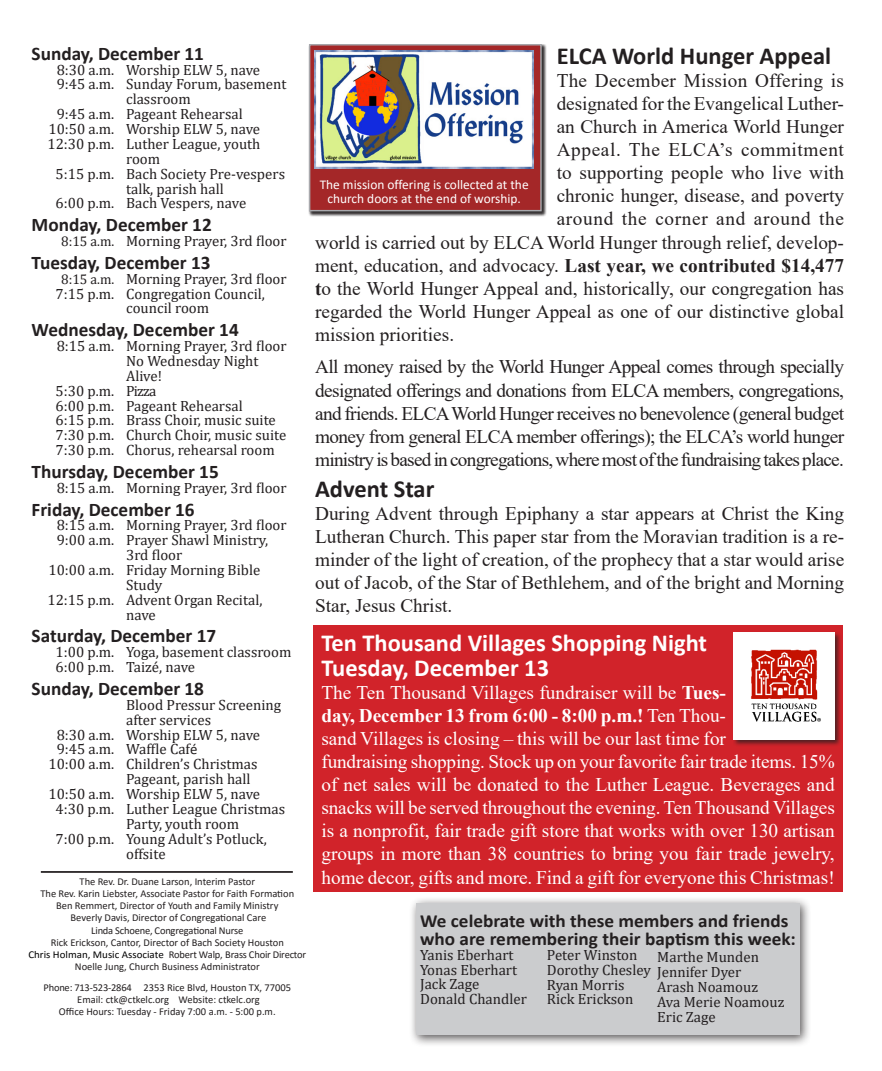
<style>
.page{position:relative;width:882px;height:1071px;background:#fff}
.page>*{position:absolute;margin:0;border:0;box-sizing:border-box;transform-origin:0 0}
.Inside_Heading{font:700 24.5px "Calibri";color:#fff}
.Inside_Heading-2{font:700 24.5px "Calibri";color:#231f20}
.t1{font:19.25px/23.1px "Times New Roman";color:#231f20;text-align:justify}
.t2{font:19.25px/23.1px "Times New Roman";color:#fff}
.calendar_item{font:700 19.25px "Calibri";color:#231f20}
.t3{font:700 19.25px "Times New Roman";color:#231f20}
.calendar_heading{font:700 19.25px "Calibri";color:#231f20}
.t4{font:19.25px "Times New Roman";letter-spacing:.035em;color:#231f20}
.t5{font:19.25px "Times New Roman";letter-spacing:.03em;color:#231f20}
.calendar_heading-2{font:700 18.55px "Calibri";color:#231f20;scale:1.04 1}
.calendar_item-2{font:14.88px/14.9px "Cambria";color:#231f20}
.t6{font:13.47px/14.2px "Calibri";color:#fff;text-align:center}
.t7{font:10.5px "Calibri";color:#231f20}
.t8{font:10.5px "Calibri";letter-spacing:-.02em;color:#231f20}
.s1{font-size:14px}
.s2{font-family:"Calibri"}
.s3{color:#000}
.s4{font-weight:400}
.s5{font-weight:700}
</style>
<div class="page">
<div style="left:309px;top:44px;width:238px;height:172px;background:#231f20;opacity:.75"></div>
<svg style="left:309px;top:44px;width:233px;height:167px"></svg>
<hr style="left:41px;top:871px;width:252px;height:2px;background:#231f20">
<div style="left:409px;top:896px;width:403px;height:151px;background:#231f20;opacity:.75"></div>
<div style="left:416px;top:903px;width:384px;height:132px;background:#cbccce"></div>
<div style="left:314px;top:625px;width:529px;height:266px;background:#d1232a"></div>
<div style="left:733px;top:631px;width:109px;height:116px;background:#231f20;opacity:.75"></div>
<img style="left:734px;top:633px;width:101px;height:107px">
<p class="calendar_heading" style="left:32px;top:40px;width:174px">Sunday, December 11</p>
<p class="calendar_item-2" style="left:57px;top:62px;width:205px">8:30 a.m. Worship ELW 5, nave</p>
<p class="calendar_item-2" style="left:126px;top:77px;width:162px;text-indent:-69px">9:45 a.m. Sunday Forum, basement classroom</p>
<p class="calendar_item-2" style="left:57px;top:107px;width:188px">9:45 a.m. Pageant Rehearsal</p>
<p class="calendar_item-2" style="left:48px;top:121px;width:213px">10:50 a.m. Worship ELW 5, nave</p>
<p class="calendar_item-2" style="left:126px;top:136px;width:136px;text-indent:-79px">12:30 p.m. Luther League, youth room</p>
<p class="calendar_item-2" style="left:126px;top:166px;width:160px;text-indent:-70px">5:15 p.m. Bach Society Pre-vespers talk, parish hall</p>
<p class="calendar_item-2" style="left:56px;top:196px;width:192px">6:00 p.m. Bach Vespers, nave</p>
<p class="calendar_item" style="left:32px;top:211px;width:182px">Monday, December 12</p>
<p class="calendar_item-2" style="left:61px;top:233px;width:227px"><span class="s1">8:15 a.m.</span> Morning Prayer, 3rd floor</p>
<p class="calendar_item" style="left:32px;top:249px;width:180px">Tuesday, December 13</p>
<p class="calendar_item-2" style="left:61px;top:271px;width:227px"><span class="s1">8:15 a.m.</span> Morning Prayer, 3rd floor</p>
<p class="calendar_item-2" style="left:126px;top:286px;width:140px;text-indent:-70px">7:15 p.m. Congregation Council, council room</p>
<p class="calendar_item" style="left:32px;top:316px;width:209px">Wednesday, December 14</p>
<p class="calendar_item-2" style="left:57px;top:338px;width:232px">8:15 a.m. Morning Prayer, 3rd floor</p>
<p class="calendar_item-2" style="left:126px;top:353px;width:134px">No Wednesday Night<br>Alive!</p>
<p class="calendar_item-2" style="left:56px;top:383px;width:102px">5:30 p.m. Pizza</p>
<p class="calendar_item-2" style="left:56px;top:398px;width:189px">6:00 p.m. Pageant Rehearsal</p>
<p class="calendar_item-2" style="left:56px;top:413px;width:222px">6:15 p.m. Brass Choir, music suite</p>
<p class="calendar_item-2" style="left:56px;top:428px;width:232px">7:30 p.m. Church Choir, music suite</p>
<p class="calendar_item-2" style="left:56px;top:443px;width:221px">7:30 p.m. Chorus, rehearsal room</p>
<p class="calendar_item" style="left:32px;top:458px;width:189px">Thursday, December 15</p>
<p class="calendar_item-2" style="left:57px;top:480px;width:232px">8:15 a.m. Morning Prayer, 3rd floor</p>
<p class="calendar_item" style="left:32px;top:496px;width:165px">Friday, December 16</p>
<p class="calendar_item-2" style="left:57px;top:518px;width:232px">8:15 a.m. Morning Prayer, 3rd floor</p>
<p class="calendar_item-2" style="left:126px;top:533px;width:144px;text-indent:-69px">9:00 a.m. Prayer Shawl Ministry,<br>3rd floor</p>
<p class="calendar_item-2" style="left:126px;top:562px;width:136px;text-indent:-78px">10:00 a.m. Friday Morning Bible<br>Study</p>
<p class="calendar_item-2" style="left:126px;top:592px;width:138px;text-indent:-79px">12:15 p.m. Advent Organ Recital, nave</p>
<p class="calendar_item" style="left:32px;top:622px;width:186px">Saturday, December 17</p>
<p class="calendar_item-2" style="left:56px;top:645px;width:237px">1:00 p.m. Yoga, basement classroom</p>
<p class="calendar_item-2" style="left:56px;top:660px;width:141px">6:00 p.m. Taizé, nave</p>
<p class="calendar_heading" style="left:32px;top:675px;width:174px">Sunday, December 18</p>
<p class="calendar_item-2" style="left:126px;top:697px;width:156px">Blood Pressur Screening after services</p>
<p class="calendar_item-2" style="left:57px;top:727px;width:205px">8:30 a.m. Worship ELW 5, nave</p>
<p class="calendar_item-2" style="left:57px;top:742px;width:142px">9:45 a.m. Waffle Caf<span class="s2">é</span></p>
<p class="calendar_item-2" style="left:126px;top:757px;width:133px;text-indent:-78px">10:00 a.m. Children’s Christmas<br>Pageant, parish hall</p>
<p class="calendar_item-2" style="left:48px;top:786px;width:213px">10:50 a.m. Worship ELW 5, nave</p>
<p class="calendar_item-2" style="left:126px;top:801px;width:161px;text-indent:-70px">4:30 p.m. Luther League Christmas<br>Party, youth room</p>
<p class="calendar_item-2" style="left:126px;top:831px;width:142px;text-indent:-70px">7:00 p.m. Young Adult’s Potluck, offsite</p>
<p class="t7" style="left:80px;top:874px;width:177px">The Rev. Dr. Duane Larson, Interim Pastor</p>
<p class="t7" style="left:40px;top:886px;width:255px">The Rev. Karin Liebster, Associate Pastor for Faith Formation</p>
<p class="t7" style="left:56px;top:898px;width:224px">Ben Remmert, Director of Youth and Family Ministry</p>
<p class="t7" style="left:71px;top:911px;width:197px">Beverly Davis, Director of Congregational Care</p>
<p class="t8" style="left:91px;top:923px;width:154px">Linda Schoene, Congregational Nurse</p>
<p class="t7" style="left:51px;top:935px;width:235px">Rick Erickson, Cantor, Director of Bach Society Houston</p>
<p class="t8" style="left:28px;top:947px;width:279px"><span class="s3">Chris Holman, Music Associate</span> Robert Walp, Brass Choir Director</p>
<p class="t7" style="left:75px;top:960px;width:186px">Noelle Jung, Church Business Administrator</p>
<p class="t7" style="left:44px;top:980px;width:249px">Phone: 713-523-2864 2353 Rice Blvd, Houston TX, 77005</p>
<p class="t7" style="left:77px;top:992px;width:184px">Email: ctk@ctkelc.org Website: ctkelc.org</p>
<p class="t7" style="left:59px;top:1004px;width:218px">Office Hours: Tuesday - Friday 7:00 a.m. - 5:00 p.m.</p>
<p class="Inside_Heading-2" style="left:557px;top:38px;width:276px">ELCA World Hunger Appeal</p>
<p class="t1" style="left:557px;top:68px;width:289px">The December Mission Offering is</p>
<p class="t1" style="left:557px;top:91px;width:289px">designated for the Evangelical Luther-</p>
<p class="t1" style="left:557px;top:114px;width:289px">an Church in America World Hunger</p>
<p class="t5" style="left:557px;top:136px;width:289px">Appeal. The ELCA’s commitment</p>
<p class="t1" style="left:557px;top:161px;width:289px">to supporting people who live with</p>
<p class="t1" style="left:557px;top:184px;width:289px">chronic hunger, disease, and poverty</p>
<p class="t4" style="left:557px;top:205px;width:289px">around the corner and around the</p>
<p class="t1" style="left:315px;top:230px;width:530px">world is carried out by ELCA World Hunger through relief, develop-</p>
<p class="t3" style="left:315px;top:251px;width:530px"><span class="s4">ment, education, and advocacy.</span> Last year, we contributed $14,477</p>
<p class="t1" style="left:315px;top:276px;width:530px"><span class="s5">t</span>o the World Hunger Appeal and, historically, our congregation has</p>
<p class="t1" style="left:315px;top:299px;width:530px">regarded the World Hunger Appeal as one of our distinctive global</p>
<p class="t1" style="left:315px;top:322px;width:141px">mission priorities.</p>
<p class="t1" style="left:315px;top:355px;width:530px">All money raised by the World Hunger Appeal comes through specially designated offerings and donations from ELCA members, congregations, and friends. ELCA World Hunger receives no benevolence (general budget money from general ELCA member offerings); the ELCA’s world hunger ministry is based in congregations, where most of the fundraising takes place.</p>
<p class="t6" style="left:320px;top:177px;width:210px">The mission offering is collected at the church doors at the end of worship.</p>
<p class="Inside_Heading-2" style="left:315px;top:471px;width:121px">Advent Star</p>
<p class="t1" style="left:315px;top:501px;width:531px">During Advent through Epiphany a star appears at Christ the King Lutheran Church. This paper star from the Moravian tradition is a re&shy;minder of the light of creation, of the prophecy that a star would arise out of Jacob, of the Star of Bethlehem, and of the bright and Morning Star, Jesus Christ.</p>
<p class="Inside_Heading" style="left:321px;top:626px;width:387px">Ten Thousand Villages Shopping Night</p>
<p class="Inside_Heading" style="left:321px;top:650px;width:229px">Tuesday, December 13</p>
<p class="t2" style="left:321px;top:680px;width:515px">The Ten Thousand Villages fundraiser will be <span class="s5">Tues-<br>day, December 13 from 6:00 - 8:00 p.m.!</span> Ten Thou-<br>sand Villages is closing – this will be our last time for<br>fundraising shopping. Stock up on your favorite fair trade items. 15% of net sales will be donated to the Luther League. Beverages and snacks will be served throughout the evening. Ten Thousand Villages is a nonprofit, fair trade gift store that works with over 130 artisan groups in more than 38 countries to bring you fair trade jewelry, home decor, gifts and more. Find a gift for everyone this Christmas!</p>
<p class="calendar_heading-2" style="left:420px;top:908px;width:356px">We celebrate with these members and friends</p>
<p class="calendar_heading-2" style="left:420px;top:926px;width:363px">who are remembering their baptism this week:</p>
<p class="calendar_item-2" style="left:420px;top:947px;width:95px">Yanis Eberhart</p>
<p class="calendar_item-2" style="left:420px;top:962px;width:98px">Yonas Eberhart</p>
<p class="calendar_item-2" style="left:420px;top:977px;width:61px">Jack Zage</p>
<p class="calendar_item-2" style="left:420px;top:992px;width:108px">Donald Chandler</p>
<p class="calendar_item-2" style="left:547px;top:947px;width:92px">Peter Winston</p>
<p class="calendar_item-2" style="left:547px;top:962px;width:106px">Dorothy Chesley</p>
<p class="calendar_item-2" style="left:547px;top:977px;width:79px">Ryan Morris</p>
<p class="calendar_item-2" style="left:547px;top:992px;width:88px">Rick Erickson</p>
<p class="calendar_item-2" style="left:657px;top:950px;width:103px">Marthe Munden</p>
<p class="calendar_item-2" style="left:657px;top:965px;width:86px">Jennifer Dyer</p>
<p class="calendar_item-2" style="left:657px;top:979px;width:102px">Arash Noamouz</p>
<p class="calendar_item-2" style="left:657px;top:994px;width:129px">Ava Merie Noamouz</p>
<p class="calendar_item-2" style="left:657px;top:1009px;width:60px">Eric Zage</p>
</div>
